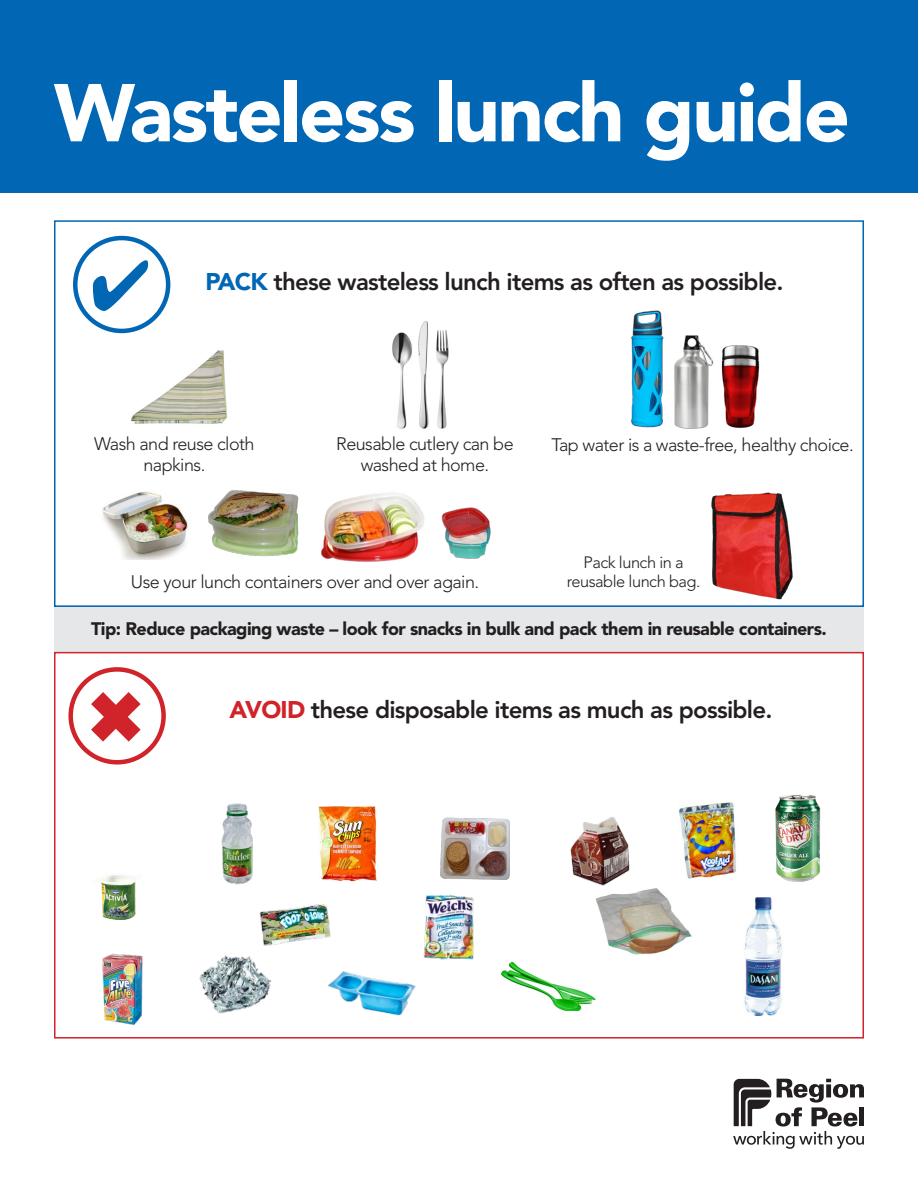
<style>
.page{position:relative;width:918px;height:1188px;background:#fff}
.page>*{position:absolute;margin:0;border:0;box-sizing:border-box;transform-origin:0 0}
.t1{font:900 81px "Avenir LT Std";letter-spacing:-.03em;color:#fff}
.t2{font:800 24px "Avenir LT Std";letter-spacing:-.03em;color:#231f20}
.t3{font:300 18px/21px "Avenir LT Std";letter-spacing:-.03em;color:#231f20;text-align:center}
.t4{font:900 18px "Avenir LT Std";letter-spacing:-.03em;color:#231f20}
.t5{font:300 16.35px "Avenir LT Std";letter-spacing:-.03em;color:#231f20}
.s1{font-weight:900;color:#0166b3}
.s2{font-weight:900;color:#d1232a}
</style>
<div class="page">
<div style="left:54px;top:605px;width:810px;height:47px;background:#e6e7e9"></div>
<div style="left:0;top:0;width:918px;height:192px;background:#0166b3"></div>
<img style="left:674px;top:335px;width:39px;height:94px">
<img style="left:631px;top:310px;width:33px;height:118px">
<img style="left:713px;top:345px;width:47px;height:83px">
<img style="left:102px;top:491px;width:86px;height:69px">
<img style="left:208px;top:490px;width:91px;height:67px">
<img style="left:441px;top:507px;width:50px;height:52px">
<img style="left:392px;top:321px;width:57px;height:108px">
<img style="left:131px;top:350px;width:96px;height:74px">
<img style="left:321px;top:493px;width:103px;height:69px">
<div style="left:54px;top:220px;width:810px;height:387px;border:2px solid #0166b3"></div>
<div style="left:54px;top:652px;width:810px;height:387px;border:2px solid #d1232a"></div>
<div style="left:73px;top:236px;width:97px;height:97px;border:4px solid #0166b3;border-radius:50%"></div>
<div style="left:68px;top:667px;width:98px;height:98px;border:4px solid #d1232a;border-radius:50%"></div>
<img style="left:102px;top:953px;width:41px;height:72px">
<img style="left:221px;top:803px;width:32px;height:82px">
<img style="left:319px;top:807px;width:58px;height:75px">
<img style="left:440px;top:817px;width:70px;height:63px">
<img style="left:570px;top:817px;width:60px;height:69px">
<img style="left:679px;top:802px;width:57px;height:77px">
<img style="left:199px;top:955px;width:73px;height:59px">
<img style="left:238px;top:904px;width:93px;height:66px">
<img style="left:423px;top:894px;width:51px;height:66px">
<img style="left:595px;top:888px;width:97px;height:67px">
<img style="left:744px;top:898px;width:38px;height:117px">
<img style="left:501px;top:961px;width:95px;height:50px">
<img style="left:101px;top:873px;width:35px;height:47px">
<img style="left:316px;top:959px;width:118px;height:57px">
<img style="left:711px;top:492px;width:82px;height:108px">
<img style="left:775px;top:794px;width:46px;height:88px">
<svg style="left:733px;top:1079px;width:131px;height:70px"></svg>
<p class="t1" style="left:54px;top:64px;width:798px">Wasteless lunch guide</p>
<p class="t2" style="left:206px;top:268px;width:580px"><span class="s1">PACK</span> these wasteless lunch items as often as possible.</p>
<p class="t3" style="left:94px;top:433px;width:162px">Wash and reuse cloth napkins.</p>
<p class="t3" style="left:551px;top:434px;width:304px">Tap water is a waste-free, healthy choice.</p>
<p class="t3" style="left:336px;top:434px;width:179px">Reusable cutlery can be washed at home.</p>
<p class="t5" style="left:584px;top:553px;width:102px">Pack lunch in a</p>
<p class="t3" style="left:131px;top:571px;width:350px">Use your lunch containers over and over again.</p>
<p class="t5" style="left:567px;top:572px;width:135px">reusable lunch bag.</p>
<p class="t4" style="left:91px;top:618px;width:737px">Tip: Reduce packaging waste – look for snacks in bulk and pack them in reusable containers.</p>
<p class="t2" style="left:230px;top:695px;width:544px"><span class="s2">AVOID</span> these disposable items as much as possible.</p>
</div>
